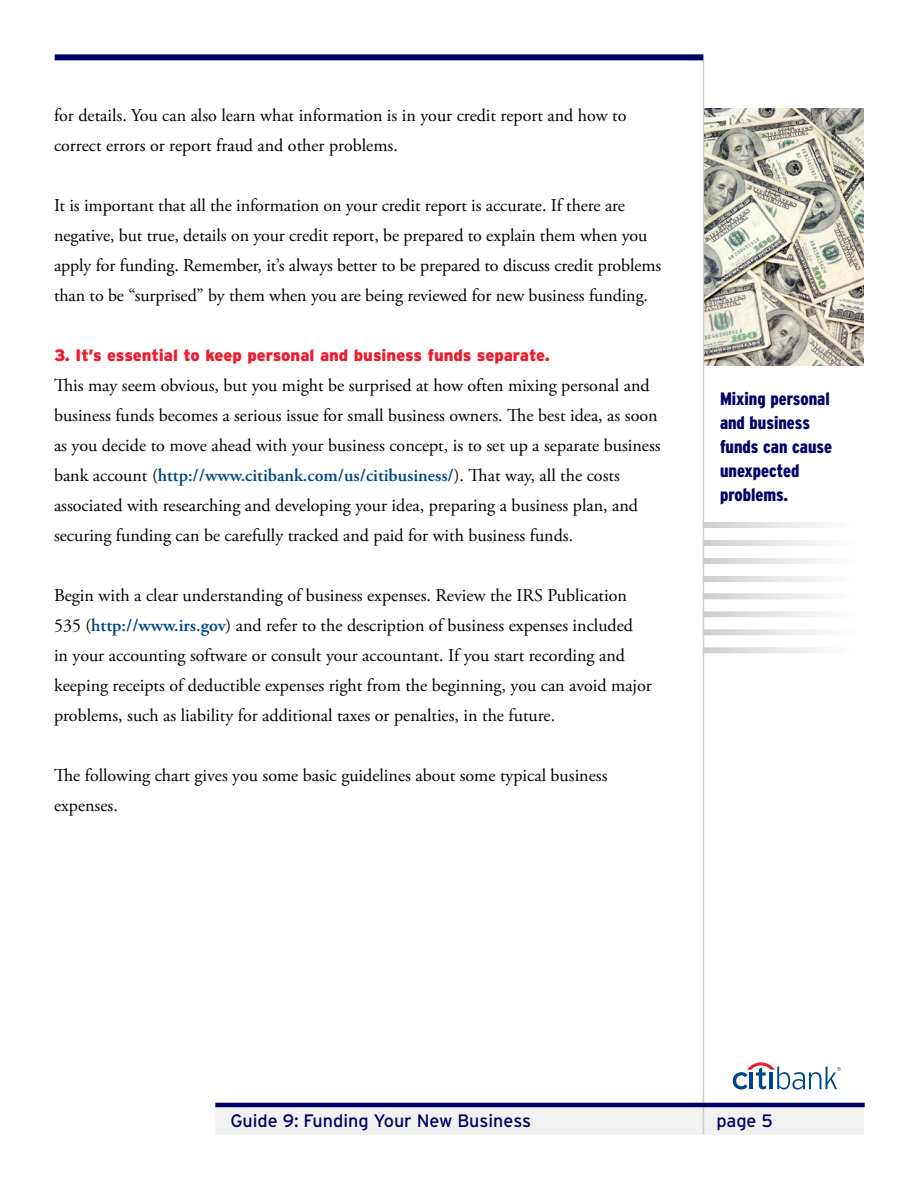
<style>
.page{position:relative;width:918px;height:1188px;background:#fff}
.page>*{position:absolute;margin:0;border:0;box-sizing:border-box;transform-origin:0 0}
.t1{font:18px/30px "Adobe Garamond Pro";color:#000}
.t2{font:900 condensed 18px/24px "Interstate";color:#006}
.t3{font:18px "Interstate";color:#006}
.t4{font:900 16.5px "Interstate";color:#ed1b2d}
.s1{font-weight:600;color:#004685}
</style>
<div class="page">
<img style="left:704px;top:108px;width:160px;height:258px">
<div style="left:215px;top:1106px;width:649px;height:29px;background:#f2f2f2"></div>
<hr style="left:703px;top:54px;width:1px;height:1080px;background:#ccc">
<svg style="left:733px;top:1062px;width:108px;height:28px"></svg>
<hr style="left:215px;top:1103px;width:650px;height:4px;background:#006">
<div style="left:55px;top:54px;width:648px;height:6px;background:#006"></div>
<svg style="left:704px;top:522px;width:119px;height:6px"></svg>
<svg style="left:704px;top:540px;width:119px;height:6px"></svg>
<svg style="left:704px;top:558px;width:119px;height:6px"></svg>
<svg style="left:704px;top:576px;width:119px;height:6px"></svg>
<svg style="left:704px;top:593px;width:119px;height:6px"></svg>
<svg style="left:704px;top:611px;width:119px;height:6px"></svg>
<svg style="left:704px;top:629px;width:119px;height:6px"></svg>
<svg style="left:704px;top:647px;width:119px;height:6px"></svg>
<p class="t1" style="left:54px;top:101px;width:574px">for details. You can also learn what information is in your credit report and how to correct errors or report fraud and other problems.</p>
<p class="t1" style="left:54px;top:191px;width:609px">It is important that all the information on your credit report is accurate. If there are negative, but true, details on your credit report, be prepared to explain them when you apply for funding. Remember, it’s always better to be prepared to discuss credit problems than to be “surprised” by them when you are being reviewed for new business funding.</p>
<p class="t4" style="left:54px;top:346px;width:497px">3. It’s essential to keep personal and business funds separate.</p>
<p class="t1" style="left:54px;top:371px;width:608px">This may seem obvious, but you might be surprised at how often mixing personal and business funds becomes a serious issue for small business owners. The best idea, as soon as you decide to move ahead with your business concept, is to set up a separate business bank account (<span class="s1">http://www.citibank.com/us/citibusiness/</span>). That way, all the costs associated with researching and developing your idea, preparing a business plan, and securing funding can be carefully tracked and paid for with business funds.</p>
<p class="t1" style="left:54px;top:581px;width:599px">Begin with a clear understanding of business expenses. Review the IRS Publication 535 (<span class="s1">http://www.irs.gov</span>) and refer to the description of business expenses included<br>in your accounting software or consult your accountant. If you start recording and keeping receipts of deductible expenses right from the beginning, you can avoid major problems, such as liability for additional taxes or penalties, in the future.</p>
<p class="t1" style="left:54px;top:761px;width:555px">The following chart gives you some basic guidelines about some typical business expenses.</p>
<p class="t2" style="left:720px;top:386px;width:114px">Mixing personal and business funds can cause unexpected problems.</p>
<p class="t3" style="left:230px;top:1111px;width:302px">Guide 9: Funding Your New Business</p>
<p class="t3" style="left:716px;top:1111px;width:42px">page</p>
</div>
